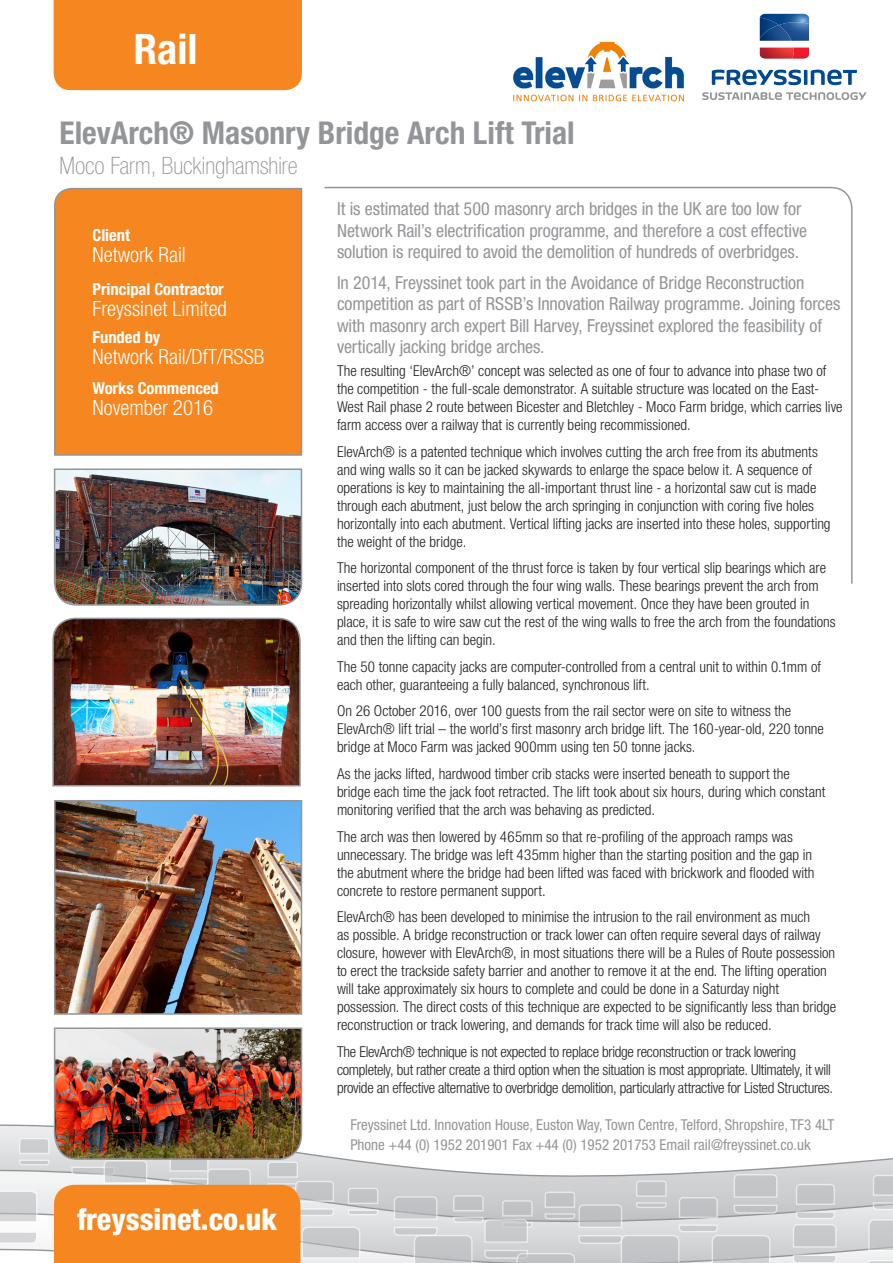
<style>
.page{position:relative;width:893px;height:1263px;background:#fff}
.page>*{position:absolute;margin:0;border:0;box-sizing:border-box;transform-origin:0 0}
.body{font:700 condensed 42px "Helvetica Neue LT Std";color:#fff}
.sheet_title_bold{font:700 condensed 31.5px "Helvetica Neue LT Std";color:#939598}
.body-2{font:800 condensed 30px "Helvetica Neue LT Std";color:#fff}
.sheet_job_title{font:100 condensed 24px "Helvetica Neue LT Std";color:#939598}
.cs_list_detail{font:300 condensed 21px "Helvetica Neue LT Std";color:#fff}
.cs_list_headers{font:300 condensed 21px "Helvetica Neue LT Std";color:#fff}
.intro_para{font:condensed 18px/21.6px "Helvetica Neue LT Std";letter-spacing:-.005em;color:#939598}
.cs_list_headers-2{font:700 condensed 16.5px "Helvetica Neue LT Std";color:#fff}
.body-3{font:300 condensed 15px/18px "Helvetica Neue LT Std";color:#231f20}
.body-4{font:300 condensed 15px/18px "Helvetica Neue LT Std";letter-spacing:-.02em;color:#231f20}
.address{font:condensed 15px "Helvetica Neue LT Std";color:#939598}
</style>
<div class="page">
<img style="left:52px;top:617px;width:249px;height:170px">
<div style="left:54px;top:0;width:248px;height:90px;background:#f6861f"></div>
<svg style="left:324px;top:186px;width:529px;height:398px"></svg>
<img style="left:53px;top:468px;width:250px;height:138px">
<div style="left:54px;top:187px;width:249px;height:269px;background:#f6861f"></div>
<svg style="left:379px;top:1225px;width:514px;height:38px"></svg>
<svg style="left:379px;top:1158px;width:514px;height:67px"></svg>
<svg style="left:867px;top:1259px;width:26px;height:4px"></svg>
<svg style="left:867px;top:1218px;width:26px;height:34px"></svg>
<svg style="left:872px;top:1174px;width:21px;height:37px"></svg>
<svg style="left:792px;top:1254px;width:45px;height:9px"></svg>
<svg style="left:792px;top:1183px;width:45px;height:65px;background:#cecfd1"></svg>
<svg style="left:393px;top:1173px;width:385px;height:90px;background:#cdced0"></svg>
<img style="left:54px;top:800px;width:249px;height:215px">
<img style="left:0;top:1027px;width:379px;height:236px">
<svg style="left:712px;top:70px;width:89px;height:15px"></svg>
<hr style="left:804px;top:70px;width:3px;height:15px;background:#014990">
<svg style="left:811px;top:70px;width:46px;height:15px"></svg>
<svg style="left:794px;top:48px;width:15px;height:11px"></svg>
<img style="left:760px;top:48px;width:34px;height:11px">
<svg style="left:760px;top:14px;width:49px;height:27px"></svg>
<img style="left:760px;top:25px;width:32px;height:16px">
<svg style="left:702px;top:92px;width:164px;height:8px"></svg>
<img style="left:513px;top:41px;width:172px;height:61px">
<p class="body" style="left:134px;top:24px;width:65px">Rail</p>
<p class="sheet_title_bold" style="left:60px;top:113px;width:517px">ElevArch® Masonry Bridge Arch Lift Trial</p>
<p class="sheet_job_title" style="left:60px;top:152px;width:239px">Moco Farm, Buckinghamshire</p>
<p class="cs_list_headers-2" style="left:92px;top:225px;width:39px">Client</p>
<p class="cs_list_detail" style="left:92px;top:242px;width:95px">Network Rail</p>
<p class="cs_list_headers-2" style="left:92px;top:279px;width:133px">Principal Contractor</p>
<p class="cs_list_detail" style="left:92px;top:296px;width:136px">Freyssinet Limited</p>
<p class="cs_list_headers-2" style="left:92px;top:327px;width:69px">Funded by</p>
<p class="cs_list_headers" style="left:92px;top:345px;width:173px">Network Rail/DfT/RSSB</p>
<p class="cs_list_headers-2" style="left:92px;top:378px;width:128px">Works Commenced</p>
<p class="cs_list_detail" style="left:92px;top:395px;width:122px">November 2016</p>
<p class="body-2" style="left:77px;top:1201px;width:201px">freyssinet.co.uk</p>
<p class="intro_para" style="left:337px;top:198px;width:471px">It is estimated that 500 masonry arch bridges in the UK are too low for<br>Network Rail’s electrification programme, and therefore a cost effective solution is required to avoid the demolition of hundreds of overbridges.</p>
<p class="intro_para" style="left:337px;top:271px;width:505px">In 2014, Freyssinet took part in the Avoidance of Bridge Reconstruction competition as part of RSSB’s Innovation Railway programme. Joining forces with masonry arch expert Bill Harvey, Freyssinet explored the feasibility of vertically jacking bridge arches.</p>
<p class="body-3" style="left:337px;top:362px;width:507px">The resulting ‘ElevArch®’ concept was selected as one of four to advance into phase two of the competition - the full-scale demonstrator. A suitable structure was located on the East-West Rail phase 2 route between Bicester and Bletchley - Moco Farm bridge, which carries live farm access over a railway that is currently being recommissioned.</p>
<p class="body-3" style="left:337px;top:442px;width:495px">ElevArch® is a patented technique which involves cutting the arch free from its abutments and wing walls so it can be jacked skywards to enlarge the space below it. A sequence of operations is key to maintaining the all-important thrust line - a horizontal saw cut is made through each abutment, just below the arch springing in conjunction with coring five holes horizontally into each abutment. Vertical lifting jacks are inserted into these holes, supporting the weight of the bridge.</p>
<p class="body-3" style="left:337px;top:559px;width:500px">The horizontal component of the thrust force is taken by four vertical slip bearings which are inserted into slots cored through the four wing walls. These bearings prevent the arch from spreading horizontally whilst allowing vertical movement. Once they have been grouted in place, it is safe to wire saw cut the rest of the wing walls to free the arch from the foundations and then the lifting can begin.</p>
<p class="body-3" style="left:337px;top:657px;width:486px">The 50 tonne capacity jacks are computer-controlled from a central unit to within 0.1mm of each other, guaranteeing a fully balanced, synchronous lift.</p>
<p class="body-3" style="left:337px;top:702px;width:488px">On 26 October 2016, over 100 guests from the rail sector were on site to witness the<br>ElevArch® lift trial – the world’s first masonry arch bridge lift. The 160-year-old, 220 tonne bridge at Moco Farm was jacked 900mm using ten 50 tonne jacks.</p>
<p class="body-3" style="left:337px;top:764px;width:490px">As the jacks lifted, hardwood timber crib stacks were inserted beneath to support the bridge each time the jack foot retracted. The lift took about six hours, during which constant monitoring verified that the arch was behaving as predicted.</p>
<p class="body-3" style="left:337px;top:827px;width:479px">The arch was then lowered by 465mm so that re-profiling of the approach ramps was unnecessary. The bridge was left 435mm higher than the starting position and the gap in the abutment where the bridge had been lifted was faced with brickwork and flooded with concrete to restore permanent support.</p>
<p class="body-3" style="left:337px;top:907px;width:501px">ElevArch® has been developed to minimise the intrusion to the rail environment as much<br>as possible. A bridge reconstruction or track lower can often require several days of railway closure, however with ElevArch®, in most situations there will be a Rules of Route possession to erect the trackside safety barrier and another to remove it at the end. The lifting operation will take approximately six hours to complete and could be done in a Saturday night possession. The direct costs of this technique are expected to be significantly less than bridge reconstruction or track lowering, and demands for track time will also be reduced.</p>
<p class="body-4" style="left:337px;top:1042px;width:498px">The ElevArch® technique is not expected to replace bridge reconstruction or track lowering completely, but rather create a third option when the situation is most appropriate. Ultimately, it will provide an effective alternative to overbridge demolition, particularly attractive for Listed Structures.</p>
<p class="address" style="left:350px;top:1116px;width:485px">Freyssinet Ltd. Innovation House, Euston Way, Town Centre, Telford, Shropshire, TF3 4LT</p>
<p class="address" style="left:350px;top:1135px;width:462px">Phone +44 (0) 1952 201901 Fax +44 (0) 1952 201753 Email rail@freyssinet.co.uk</p>
</div>
